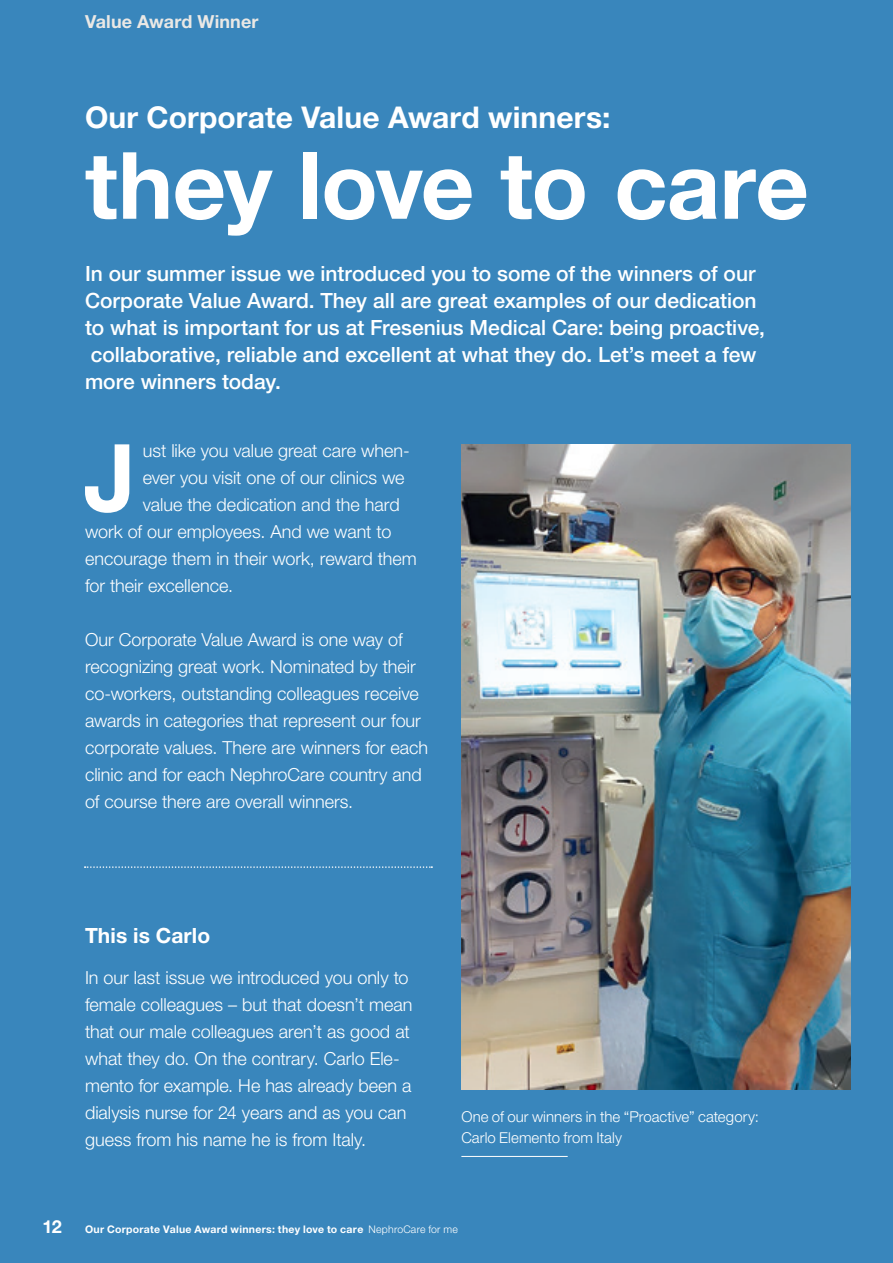
<style>
.page{position:relative;width:893px;height:1263px;background:#3986bc}
.page>*{position:absolute;margin:0;border:0;box-sizing:border-box;transform-origin:0 0}
.t1{font:700 93.6px "Helvetica Neue LT Pro";color:#fff}
.t2{font:700 93px "Helvetica Neue LT Pro";letter-spacing:-.01em;color:#fff}
.t3{font:700 30px "Helvetica Neue LT Pro";letter-spacing:.005em;color:#fff}
.t4{font:500 21px/27px "Helvetica Neue LT Pro";color:#fff}
.t5{font:700 21px "Helvetica Neue LT Pro";letter-spacing:.005em;color:#fff}
.t6{font:300 18px/27px "Helvetica Neue LT Pro";color:#fff}
.t7{font:700 18px "Helvetica Neue LT Pro";letter-spacing:.01em;color:#eae8e5}
.t8{font:700 18px "Helvetica Neue LT Pro";color:#fff}
.t9{font:300 15px/21px "Helvetica Neue LT Pro";letter-spacing:.005em;color:#fff}
.t10{font:700 10.5px "Helvetica Neue LT Pro";letter-spacing:.03em;color:#fff}
.s1{font-weight:300}
</style>
<div class="page">
<img style="left:461px;top:444px;width:389px;height:645px">
<hr style="left:461px;top:1156px;width:107px;height:1px;background:#fff">
<svg style="left:85px;top:866px;width:347px;height:2px"></svg>
<p class="t7" style="left:85px;top:10px;width:175px">Value Award Winner</p>
<h3 class="t3" style="left:85px;top:98px;width:527px">Our Corporate Value Award winners:</h3>
<h2 class="t2" style="left:85px;top:127px;width:725px">they love to care</h2>
<p class="t4" style="left:85px;top:260px;width:682px">In our summer issue we introduced you to some of the winners of our Corporate Value Award. They all are great examples of our dedication to what is important for us at Fresenius Medical Care: being proactive, collaborative, reliable and excellent at what they do. Let’s meet a few more winners today.</p>
<h1 class="t1" style="left:84px;top:419px;width:54px">J</h1>
<p class="t6" style="left:143px;top:437px;width:268px">ust like you value great care when-</p>
<p class="t6" style="left:143px;top:464px;width:263px">ever you visit one of our clinics we</p>
<p class="t6" style="left:143px;top:491px;width:258px">value the dedication and the hard</p>
<p class="t6" style="left:85px;top:518px;width:308px">work of our employees. And we want to</p>
<p class="t6" style="left:85px;top:545px;width:333px">encourage them in their work, reward them</p>
<p class="t6" style="left:85px;top:572px;width:150px">for their excellence.</p>
<p class="t6" style="left:85px;top:626px;width:344px">Our Corporate Value Award is one way of recognizing great work. Nominated by their co-workers, outstanding colleagues receive awards in categories that represent our four corporate values. There are winners for each clinic and for each NephroCare country and of course there are overall winners.</p>
<p class="t5" style="left:85px;top:922px;width:127px">This is Carlo</p>
<p class="t6" style="left:85px;top:963px;width:329px">In our last issue we introduced you only to female colleagues – but that doesn’t mean that our male colleagues aren’t as good at what they do. On the contrary. Carlo Ele&shy;mento for example. He has already been a dialysis nurse for 24 years and as you can guess from his name he is from Italy.</p>
<p class="t9" style="left:461px;top:1106px;width:299px">One of our winners in the “Proactive” category:<br>Carlo Elemento from Italy</p>
<p class="t8" style="left:43px;top:1215px;width:21px">12</p>
<p class="t10" style="left:85px;top:1223px;width:374px">Our Corporate Value Award winners: they love to care <span class="s1">NephroCare for me</span></p>
</div>
